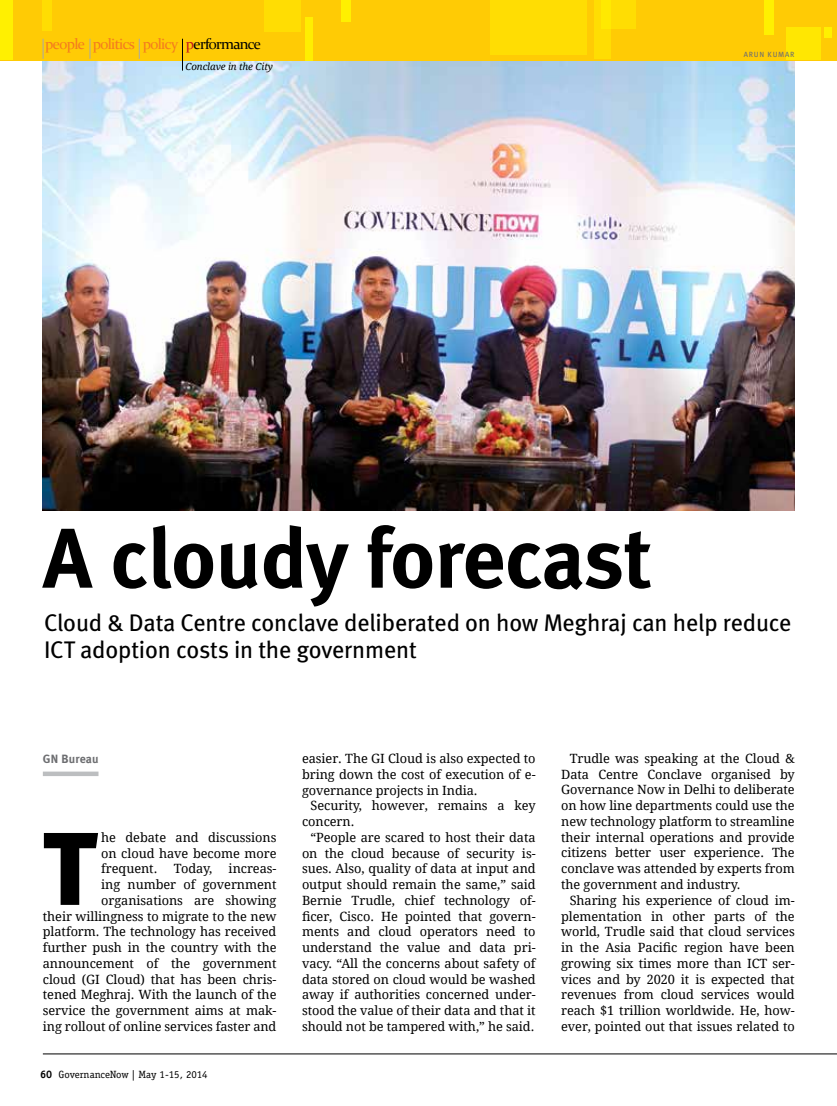
<style>
.page{position:relative;width:837px;height:1106px;background:#fff}
.page>*{position:absolute;margin:0;border:0;box-sizing:border-box;transform-origin:0 0}
.t1{font:900 103.2px "Meta";color:#000}
.t2{font:700 84.45px "Meta";color:#000}
.t3{font:24px/27px "Meta";letter-spacing:-.005em;color:#000}
.t4{font:15px "Constantia";letter-spacing:-.05em;color:#f47920}
.t5{font:12.75px/15.8px "Droid Serif Pro";letter-spacing:-.005em;color:#000;text-align:justify}
.t6{font:700 12px "Meta";color:#6d6e71}
.t7{font:10.5px "Officina Serif Std";color:#000}
.t8{font:italic 9.75px "Droid Serif Pro";letter-spacing:-.01em;color:#000}
.t9{font:7.5px "Meta Book Caps";letter-spacing:.1em;color:#6d6e71}
.s1{color:#c4161c}
.s2{color:#000}
.s3{font-weight:700;font-size:10.8px}
</style>
<div class="page">
<hr style="left:43px;top:1053px;width:794px;height:1px;background:#000">
<img style="left:43px;top:60px;width:752px;height:450px">
<div style="left:0;top:0;width:837px;height:60px;background:#ffcb05"></div>
<div style="left:594px;top:0;width:16px;height:58px;background:#ffdd03"></div>
<div style="left:601px;top:0;width:34px;height:29px;background:#ffdd03"></div>
<div style="left:490px;top:0;width:96px;height:55px;background:#ffdd03"></div>
<div style="left:824px;top:27px;width:8px;height:11px;background:#fff200"></div>
<div style="left:305px;top:17px;width:8px;height:43px;background:#fff200"></div>
<div style="left:264px;top:0;width:37px;height:32px;background:#ffdd03"></div>
<div style="left:0;top:0;width:13px;height:60px;background:#fff200"></div>
<div style="left:42px;top:0;width:10px;height:31px;background:#ffdd03"></div>
<div style="left:786px;top:27px;width:34px;height:33px;background:#ffe702"></div>
<div style="left:764px;top:0;width:10px;height:35px;background:#fff200"></div>
<div style="left:341px;top:0;width:10px;height:22px;background:#fff200"></div>
<hr style="left:182px;top:39px;width:1px;height:32px;background:#000">
<svg style="left:43px;top:39px;width:1px;height:20px"></svg>
<svg style="left:90px;top:39px;width:1px;height:20px"></svg>
<svg style="left:139px;top:39px;width:1px;height:20px"></svg>
<div style="left:43px;top:771px;width:56px;height:5px;background:#bcbec0"></div>
<p class="t4" style="left:45px;top:34px;width:217px">people politics policy <span class="s1">p</span><span class="s2">erformance</span></p>
<p class="t8" style="left:185px;top:60px;width:89px">Conclave in the City</p>
<p class="t9" style="left:744px;top:50px;width:52px">ARUN KUMAR</p>
<h2 class="t2" style="left:43px;top:508px;width:611px">A cloudy forecast</h2>
<h3 class="t3" style="left:44px;top:609px;width:749px">Cloud &amp; Data Centre conclave deliberated on how Meghraj can help reduce<br>ICT adoption costs in the government</h3>
<p class="t6" style="left:43px;top:751px;width:57px">GN Bureau</p>
<h1 class="t1" style="left:43px;top:806px;width:55px">T</h1>
<p class="t5" style="left:101px;top:829px;width:177px">he debate and discussions on cloud have become more frequent.</p>
<p class="t5" style="left:43px;top:860px;width:235px;text-align:right">increas-<br>ing number of government organisations are showing<br>their willingness to migrate to the new platform. The technology has received further push in the country with the announcement of the government cloud (GI Cloud) that has been chris&shy;tened Meghraj. With the launch of the service the government aims at mak&shy;ing rollout of online services faster and</p>
<p class="t5" style="left:174px;top:860px;width:40px">Today,</p>
<p class="t7" style="left:40px;top:1068px;width:169px"><span class="s3">60</span> GovernanceNow | May 1-15, 2014</p>
<p class="t5" style="left:302px;top:750px;width:235px">easier. The GI Cloud is also expected to bring down the cost of execution of e&shy;governance projects in India.</p>
<p class="t5" style="left:302px;top:797px;width:235px;text-indent:9px">Security, however, remains a key concern.</p>
<p class="t5" style="left:302px;top:829px;width:235px;text-indent:9px">“People are scared to host their data on the cloud because of security is&shy;sues. Also, quality of data at input and output should remain the same,” said Bernie Trudle, chief technology of&shy;ficer, Cisco. He pointed that govern&shy;ments and cloud operators need to understand the value and data pri&shy;vacy. “All the concerns about safety of data stored on cloud would be washed away if authorities concerned under&shy;stood the value of their data and that it should not be tampered with,” he said.</p>
<p class="t5" style="left:561px;top:750px;width:235px;text-indent:9px">Trudle was speaking at the Cloud &amp; Data Centre Conclave organised by Governance Now in Delhi to deliberate on how line departments could use the new technology platform to streamline their internal operations and provide citizens better user experience. The conclave was attended by experts from the government and industry.</p>
<p class="t5" style="left:561px;top:892px;width:235px;text-indent:9px">Sharing his experience of cloud im&shy;plementation in other parts of the world, Trudle said that cloud services in the Asia Pacific region have been growing six times more than ICT ser&shy;vices and by 2020 it is expected that revenues from cloud services would reach $1 trillion worldwide. He, how&shy;ever, pointed out that issues related to</p>
</div>
